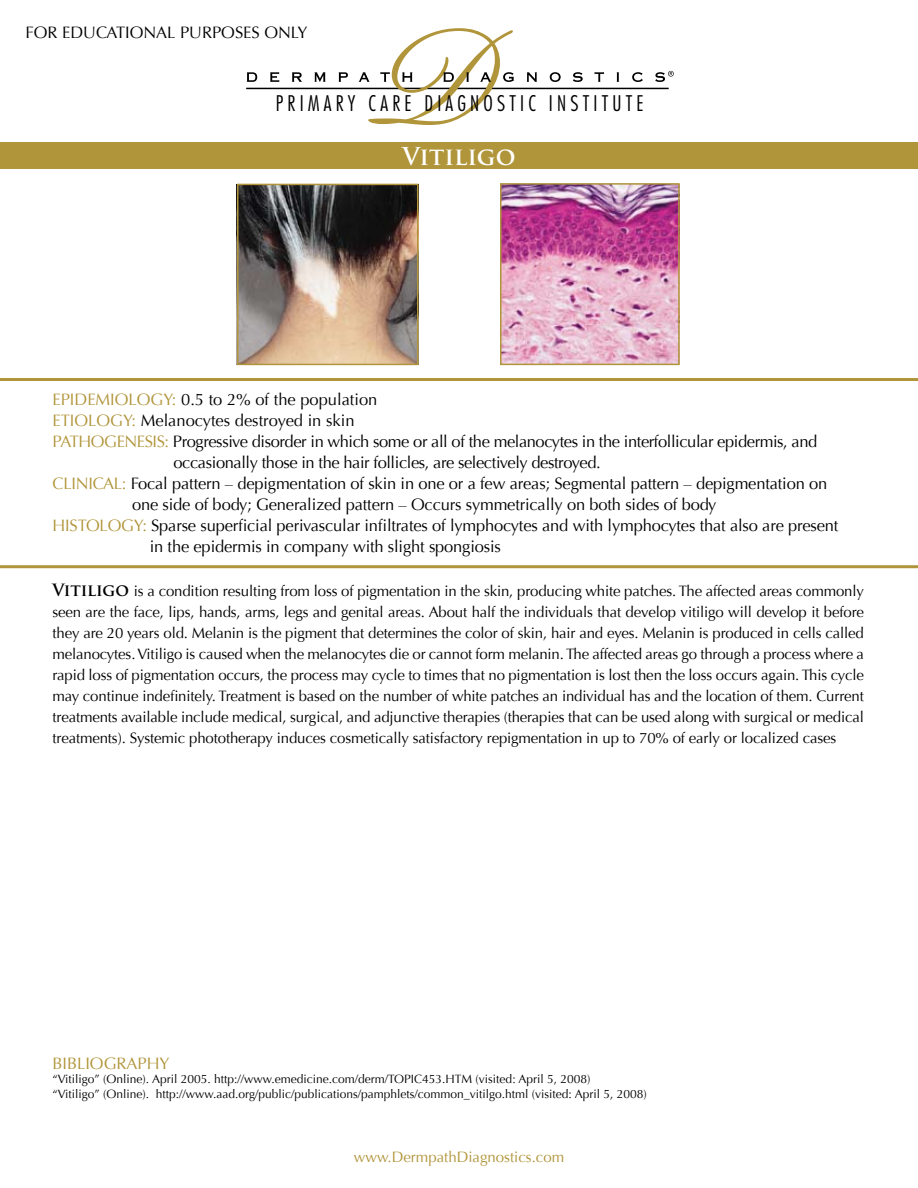
<style>
.page{position:relative;width:918px;height:1188px;background:#fff}
.page>*{position:absolute;margin:0;border:0;box-sizing:border-box;transform-origin:0 0}
.t1{font:700 24px "Trajan Pro";color:#fff}
.t2{font:300 condensed 21px "Futura";letter-spacing:.2em;color:#000}
.t3{font:16.5px "Optima";letter-spacing:-.01em;color:#000}
.t4{font:16.5px "Optima";color:#b1953a}
.t5{font:15px/21px "Optima";letter-spacing:-.01em;color:#000;text-align:justify}
.t6{font:15px "Optima";color:#b1953a}
.t7{font:12px/14.4px "Optima";color:#000}
.s1{color:#b1953a}
.s2{font-family:"Trajan Pro";font-weight:700;font-size:16.5px}
</style>
<div class="page">
<img style="left:240px;top:187px;width:175px;height:175px">
<img style="left:503px;top:186px;width:174px;height:176px">
<div style="left:0;top:142px;width:918px;height:28px;background:#b1953a"></div>
<div style="left:237px;top:184px;width:181px;height:181px;border:2px solid #b1953a"></div>
<div style="left:500px;top:183px;width:180px;height:182px;border:2px solid #b1953a"></div>
<hr style="left:246px;top:88px;width:423px;height:1px;background:#000">
<svg style="left:247px;top:72px;width:10px;height:10px"></svg>
<svg style="left:270px;top:72px;width:9px;height:10px"></svg>
<svg style="left:292px;top:72px;width:10px;height:10px"></svg>
<svg style="left:314px;top:72px;width:12px;height:10px"></svg>
<svg style="left:339px;top:72px;width:9px;height:10px"></svg>
<svg style="left:359px;top:28px;width:155px;height:97px"></svg>
<svg style="left:527px;top:72px;width:10px;height:10px"></svg>
<svg style="left:550px;top:72px;width:11px;height:10px"></svg>
<svg style="left:573px;top:72px;width:10px;height:10px"></svg>
<svg style="left:595px;top:72px;width:9px;height:10px"></svg>
<svg style="left:616px;top:72px;width:3px;height:10px"></svg>
<svg style="left:632px;top:72px;width:11px;height:10px"></svg>
<svg style="left:655px;top:71px;width:19px;height:11px"></svg>
<hr style="left:0;top:565px;width:918px;height:3px;background:#b1953a">
<hr style="left:0;top:378px;width:918px;height:3px;background:#b1953a">
<p class="t3" style="left:26px;top:22px;width:283px">FOR EDUCATIONAL PURPOSES ONLY</p>
<h2 class="t2" style="left:276px;top:90px;width:369px">PRIMARY CARE DIAGNOSTIC INSTITUTE</h2>
<h1 class="t1" style="left:402px;top:141px;width:115px">Vitiligo</h1>
<p class="t3" style="left:52px;top:390px;width:326px"><span class="s1">EPIDEMIOLOGY:</span> 0.5 to 2% of the population</p>
<p class="t3" style="left:52px;top:411px;width:304px"><span class="s1">ETIOLOGY:</span> Melanocytes destroyed in skin</p>
<p class="t3" style="left:52px;top:432px;width:766px"><span class="s1">PATHOGENESIS:</span> Progressive disorder in which some or all of the melanocytes in the interfollicular epidermis, and</p>
<p class="t3" style="left:174px;top:453px;width:429px">occasionally those in the hair follicles, are selectively destroyed.</p>
<p class="t3" style="left:52px;top:474px;width:776px"><span class="s1">CLINICAL:</span> Focal pattern – depigmentation of skin in one or a few areas; Segmental pattern – depigmentation on</p>
<p class="t3" style="left:132px;top:495px;width:586px">one side of body; Generalized pattern – Occurs symmetrically on both sides of body</p>
<p class="t3" style="left:52px;top:516px;width:788px"><span class="s1">HISTOLOGY:</span> Sparse superficial perivascular infiltrates of lymphocytes and with lymphocytes that also are present</p>
<p class="t3" style="left:150px;top:537px;width:353px">in the epidermis in company with slight spongiosis</p>
<p class="t5" style="left:52px;top:581px;width:813px"><span class="s2">Vitiligo</span> is a condition resulting from loss of pigmentation in the skin, producing white patches. The affected areas commonly seen are the face, lips, hands, arms, legs and genital areas. About half the individuals that develop vitiligo will develop it before they are 20 years old. Melanin is the pigment that determines the color of skin, hair and eyes. Melanin is produced in cells called melanocytes. Vitiligo is caused when the melanocytes die or cannot form melanin. The affected areas go through a process where a rapid loss of pigmentation occurs, the process may cycle to times that no pigmentation is lost then the loss occurs again. This cycle may continue indefinitely. Treatment is based on the number of white patches an individual has and the location of them. Current treatments available include medical, surgical, and adjunctive therapies (therapies that can be used along with surgical or medical treatments). Systemic phototherapy induces cosmetically satisfactory repigmentation in up to 70% of early or localized cases</p>
<p class="t4" style="left:52px;top:1054px;width:119px">BIBLIOGRAPHY</p>
<p class="t7" style="left:52px;top:1072px;width:596px">“Vitiligo” (Online). April 2005. http://www.emedicine.com/derm/TOPIC453.HTM (visited: April 5, 2008)<br>“Vitiligo” (Online). http://www.aad.org/public/publications/pamphlets/common_vitilgo.html (visited: April 5, 2008)</p>
<p class="t6" style="left:354px;top:1148px;width:212px">www.DermpathDiagnostics.com</p>
</div>
